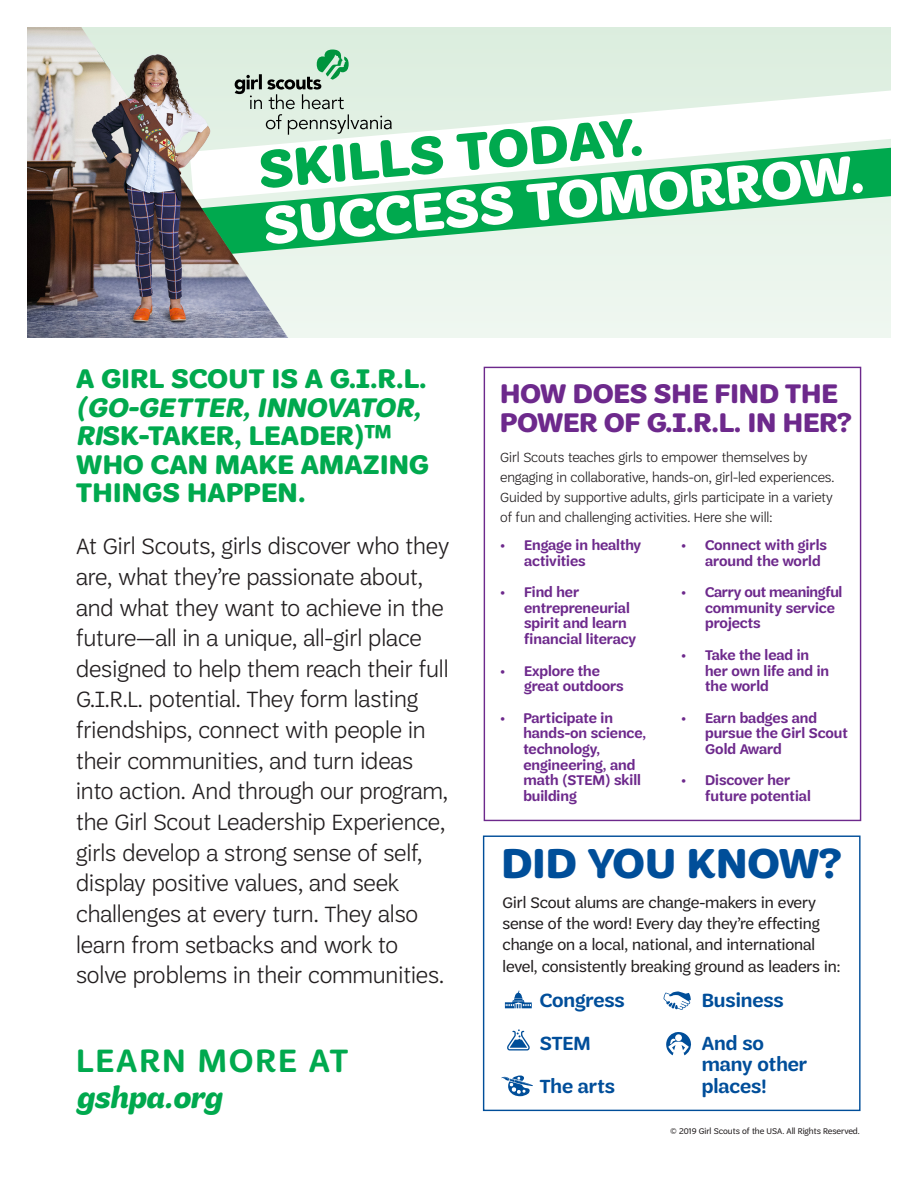
<style>
.page{position:relative;width:918px;height:1188px;background:#fff}
.page>*{position:absolute;margin:0;border:0;box-sizing:border-box;transform-origin:0 0}
.t1{font:700 56.25px/56.2px "Trefoil Sans";color:#fff}
.t2{font:700 44.25px "Trefoil Sans";letter-spacing:.01em;color:#004e99}
.t3{font:600 34.5px "Trefoil Sans";letter-spacing:.06em;color:#00a94e}
.t4{font:italic 700 30.6px "Trefoil Sans";color:#00a94e}
.t5{font:700 28.5px/28.5px "Trefoil Sans";letter-spacing:.01em;color:#00a94e}
.t6{font:700 28.5px/28.5px "Trefoil Sans";color:#6d298c}
.t7{font:300 23.85px/30.6px "Trefoil Sans";color:#231f20}
.t8{font:600 20.25px/21.3px "Trefoil Sans";color:#004e9a}
.t9{font:16.35px/21.3px "Trefoil Sans";color:#231f20}
.t10{font:600 15px/15.6px "Trefoil Sans";color:#6d298c}
.t11{font:300 14.25px/20px "Trefoil Sans";color:#231f20}
.t12{font:8.85px "Trefoil Sans";color:#231f20}
.s1{color:#00a94e}
.s2{font-style:italic}
</style>
<div class="page">
<svg style="left:290px;top:28px;width:600px;height:310px;background:#e6f2e8"></svg>
<svg style="left:290px;top:88px;width:600px;height:59px"></svg>
<svg style="left:290px;top:147px;width:600px;height:109px"></svg>
<img style="left:28px;top:28px;width:262px;height:310px">
<div style="left:483px;top:836px;width:378px;height:275px;border:1px solid #004e99"></div>
<svg style="left:507px;top:1029px;width:23px;height:21px"></svg>
<svg style="left:501px;top:1075px;width:32px;height:21px"></svg>
<svg style="left:505px;top:991px;width:27px;height:17px"></svg>
<svg style="left:664px;top:991px;width:27px;height:19px"></svg>
<svg style="left:666px;top:1032px;width:25px;height:23px"></svg>
<svg style="left:235px;top:49px;width:157px;height:86px;background:#c2d5c7"></svg>
<p class="t1" style="left:256px;top:142px;width:604px;rotate:-5deg"><span class="s1">SKILLS TODAY.<br></span>SUCCESS TOMORROW.</p>
<p class="t5" style="left:76px;top:365px;width:352px">A GIRL SCOUT IS A G.I.R.L.</p>
<p class="t5" style="left:76px;top:393px;width:355px"><span class="s2">(GO-GETTER, INNOVATOR,<br>RI</span>SK-TAKER, LEADER)™<br>WHO CAN MAKE AMAZING<br>THINGS HAPPEN.</p>
<p class="t7" style="left:76px;top:531px;width:375px">At Girl Scouts, girls discover who they are, what they’re passionate about, and what they want to achieve in the future—all in a unique, all-girl place designed to help them reach their full G.I.R.L. potential. They form lasting friendships, connect with people in their communities, and turn ideas into action. And through our program, the Girl Scout Leadership Experience, girls develop a strong sense of self, display positive values, and seek challenges at every turn. They also learn from setbacks and work to solve problems in their communities.</p>
<p class="t3" style="left:76px;top:1041px;width:273px">LEARN MORE AT</p>
<p class="t4" style="left:76px;top:1081px;width:147px">gshpa.org</p>
<p class="t6" style="left:500px;top:380px;width:353px">HOW DOES SHE FIND THE<br>POWER OF G.I.R.L. IN HER?</p>
<p class="t11" style="left:500px;top:447px;width:336px">Girl Scouts teaches girls to empower themselves by engaging in collaborative, hands-on, girl-led experiences.<br>Guided by supportive adults, girls participate in a variety of fun and challenging activities. Here she will:</p>
<p class="t10" style="left:524px;top:537px;width:119px;text-indent:-24px">• Engage in healthy activities</p>
<p class="t10" style="left:524px;top:584px;width:114px;text-indent:-24px">• Find her entrepreneurial spirit and learn financial literacy</p>
<p class="t10" style="left:524px;top:663px;width:101px;text-indent:-24px">• Explore the great outdoors</p>
<p class="t10" style="left:523px;top:710px;width:124px;text-indent:-23px">• Participate in hands-on science, technology, engineering, and math (STEM) skill building</p>
<p class="t10" style="left:705px;top:537px;width:123px;text-indent:-24px">• Connect with girls around the world</p>
<p class="t10" style="left:705px;top:584px;width:139px;text-indent:-24px">• Carry out meaningful community service projects</p>
<p class="t10" style="left:705px;top:647px;width:126px;text-indent:-24px">• Take the lead in her own life and in the world</p>
<p class="t10" style="left:705px;top:710px;width:144px;text-indent:-24px">• Earn badges and pursue the Girl Scout<br>Gold Award</p>
<p class="t10" style="left:705px;top:772px;width:107px;text-indent:-24px">• Discover her future potential</p>
<p class="t2" style="left:501px;top:839px;width:342px">DID YOU KNOW?</p>
<p class="t9" style="left:502px;top:892px;width:339px">Girl Scout alums are change-makers in every sense of the word! Every day they’re effecting change on a local, national, and international level, consistently breaking ground as leaders in:</p>
<p class="t8" style="left:540px;top:990px;width:86px">Congress</p>
<p class="t8" style="left:540px;top:1033px;width:52px">STEM</p>
<p class="t8" style="left:540px;top:1075px;width:77px">The arts</p>
<p class="t8" style="left:702px;top:990px;width:84px">Business</p>
<p class="t8" style="left:702px;top:1033px;width:107px">And so many other places!</p>
<p class="t12" style="left:670px;top:1126px;width:191px">© 2019 Girl Scouts of the USA. All Rights Reserved.</p>
</div>
